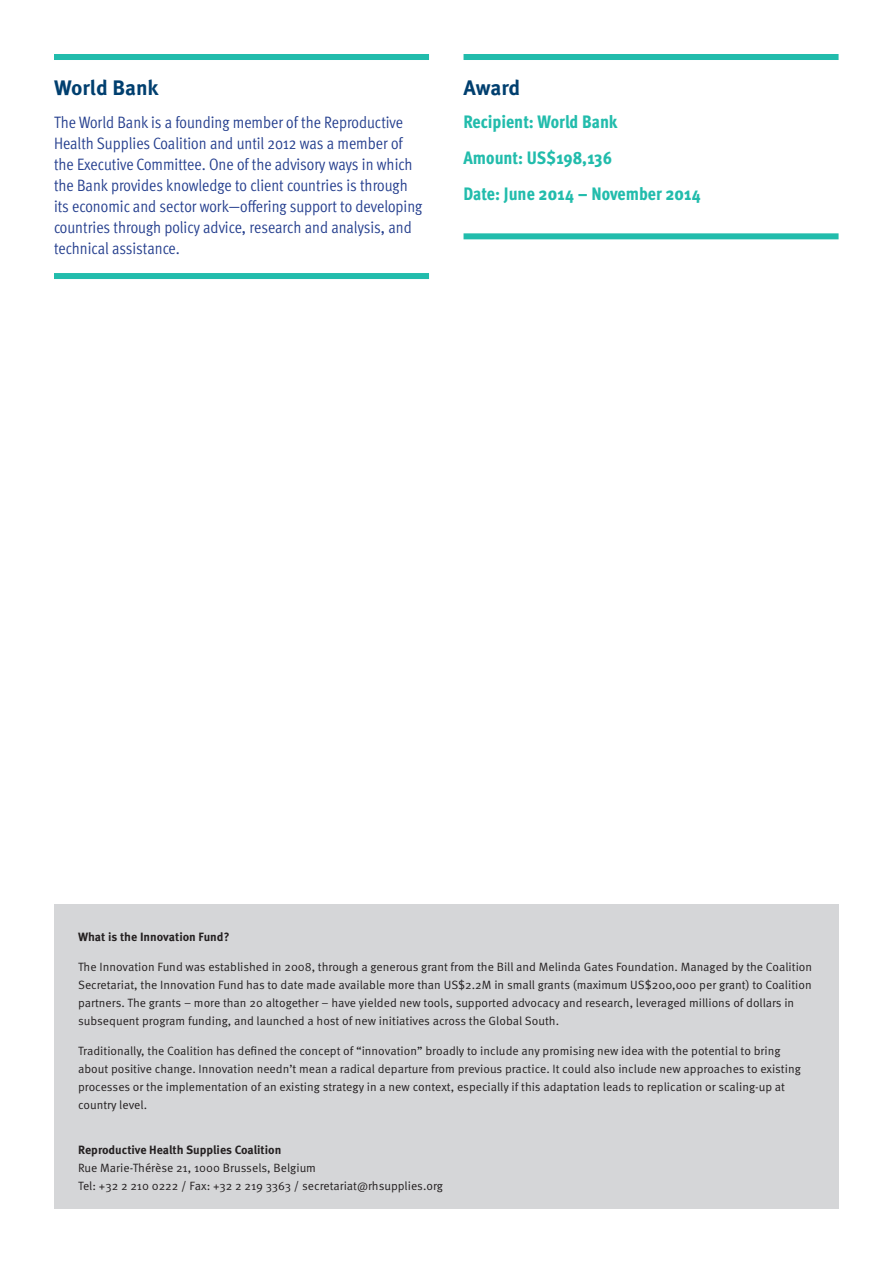
<style>
.page{position:relative;width:893px;height:1263px;background:#fff}
.page>*{position:absolute;margin:0;border:0;box-sizing:border-box;transform-origin:0 0}
.Sidebar_-_title{font:700 21px "Meta OT";letter-spacing:-.005em;color:#003f6f}
.sidebar_-_award{font:800 condensed 18px "Meta OT";color:#22bcac}
.sidebar_-_copy{font:16.5px/21px "Meta OT Cond Norm";color:#253f8e}
.boilerplate_-_copy{font:12px/18px "Meta OT Norm";color:#231f20}
.boilerplate_-_header{font:700 12px "Meta OT";color:#231f20}
.s1{font-family:"Meta OT";font-weight:700}
</style>
<div class="page">
<div style="left:54px;top:905px;width:784px;height:304px;background:#d5d6d8"></div>
<div style="left:54px;top:54px;width:375px;height:6px;background:#22bcac"></div>
<div style="left:54px;top:273px;width:375px;height:6px;background:#22bcac"></div>
<div style="left:464px;top:54px;width:374px;height:6px;background:#22bcac"></div>
<div style="left:464px;top:233px;width:374px;height:6px;background:#22bcac"></div>
<p class="Sidebar_-_title" style="left:54px;top:76px;width:106px">World Bank</p>
<p class="sidebar_-_copy" style="left:54px;top:112px;width:370px">The World Bank is a founding member of the Reproductive Health Supplies Coalition and until 2012 was a member of the Executive Committee. One of the advisory ways in which the Bank provides knowledge to client countries is through its economic and sector work—offering support to developing countries through policy advice, research and analysis, and technical assistance.</p>
<p class="Sidebar_-_title" style="left:464px;top:76px;width:58px">Award</p>
<p class="sidebar_-_award" style="left:464px;top:111px;width:156px">Recipient: World Bank</p>
<p class="sidebar_-_award" style="left:464px;top:147px;width:150px">Amount: US$198,136</p>
<p class="sidebar_-_award" style="left:464px;top:183px;width:239px">Date: June 2014 – November 2014</p>
<p class="boilerplate_-_header" style="left:78px;top:930px;width:153px">What is the Innovation Fund?</p>
<p class="boilerplate_-_copy" style="left:78px;top:958px;width:736px">The Innovation Fund was established in 2008, through a generous grant from the Bill and Melinda Gates Foundation. Managed by the Coalition Secretariat, the Innovation Fund has to date made available more than US$2.2M in small grants (maximum US$200,000 per grant) to Coalition partners. The grants – more than 20 altogether – have yielded new tools, supported advocacy and research, leveraged millions of dollars in subsequent program funding, and launched a host of new initiatives across the Global South.</p>
<p class="boilerplate_-_copy" style="left:78px;top:1042px;width:724px">Traditionally, the Coalition has defined the concept of “innovation” broadly to include any promising new idea with the potential to bring about positive change. Innovation needn’t mean a radical departure from previous practice. It could also include new approaches to existing processes or the implementation of an existing strategy in a new context, especially if this adaptation leads to replication or scaling-up at country level.</p>
<p class="boilerplate_-_copy" style="left:78px;top:1141px;width:366px"><span class="s1">Reproductive Health Supplies Coalition<br></span>Rue Marie-Thérèse 21, 1000 Brussels, Belgium<br>Tel: +32 2 210 0222 / Fax: +32 2 219 3363 / secretariat@rhsupplies.org</p>
</div>
